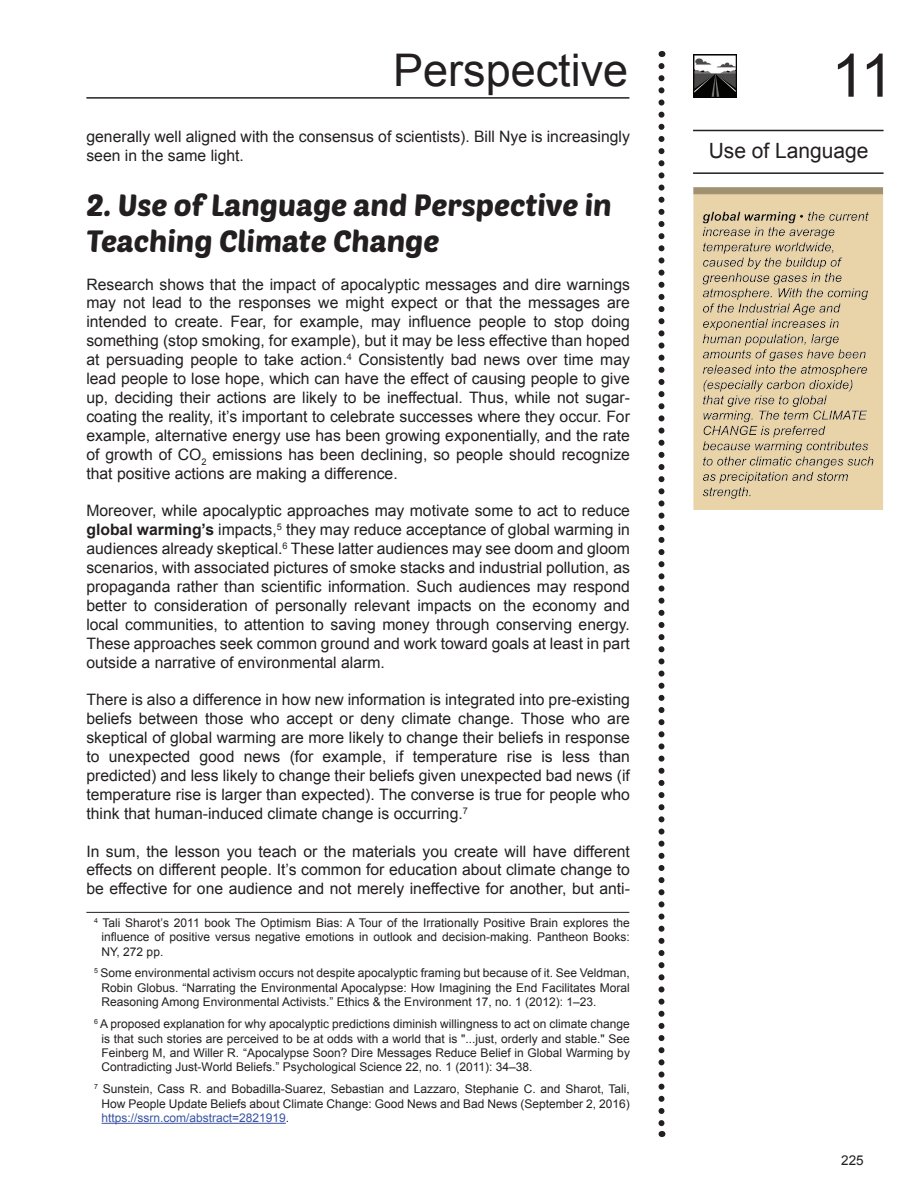
<style>
.page{position:relative;width:918px;height:1188px;background:#fff}
.page>*{position:absolute;margin:0;border:0;box-sizing:border-box;transform-origin:0 0}
.t1{font:60px "Arial";color:#231f20}
.t2{font:45px "Arial";color:#231f20}
.t3{font:30px/36px "Poetsen One";color:#231f20}
.t4{font:21px "Arial";color:#231f20}
.t5{font:15.75px/18.9px "Arial";color:#231f20;text-align:justify}
.t6{font:13.5px "Arial";color:#231f20}
.t7{font:12px/14.4px "Arial";color:#231f20;text-align:justify}
.s1{font-weight:700}
.s2{color:#3853a3}
</style>
<div class="page">
<svg style="left:658px;top:66px;width:6px;height:1071px"></svg>
<svg style="left:693px;top:187px;width:191px;height:323px;background:#d4c29d"></svg>
<hr style="left:693px;top:172px;width:191px;height:2px;background:#231f20">
<hr style="left:693px;top:130px;width:191px;height:1px;background:#231f20">
<hr style="left:86px;top:97px;width:543px;height:2px;background:#231f20">
<hr style="left:102px;top:1123px;width:184px;height:1px;background:#3853a3">
<hr style="left:86px;top:912px;width:543px;height:1px;background:#231f20">
<img style="left:693px;top:54px;width:43px;height:44px">
<h2 class="t2" style="left:393px;top:41px;width:237px">Perspective</h2>
<h1 class="t1" style="left:831px;top:36px;width:64px">11</h1>
<p class="t5" style="left:86px;top:127px;width:545px">generally well aligned with the consensus of scientists). Bill Nye is increasingly seen in the same light.</p>
<h3 class="t3" style="left:86px;top:186px;width:527px">2. Use of Language and Perspective in<br>Teaching Climate Change</h3>
<p class="t5" style="left:86px;top:275px;width:545px">Research shows that the impact of apocalyptic messages and dire warnings may not lead to the responses we might expect or that the messages are intended to create. Fear, for example, may influence people to stop doing something (stop smoking, for example), but it may be less effective than hoped at persuading people to take action.<sup>4</sup> Consistently bad news over time may lead people to lose hope, which can have the effect of causing people to give up, deciding their actions are likely to be ineffectual. Thus, while not sugar&shy;coating the reality, it’s important to celebrate successes where they occur. For example, alternative energy use has been growing exponentially, and the rate of growth of CO<sub>2</sub> emissions has been declining, so people should recognize that positive actions are making a difference.</p>
<p class="t5" style="left:86px;top:502px;width:545px">Moreover, while apocalyptic approaches may motivate some to act to reduce <span class="s1">global warming’s</span> impacts,<sup>5</sup> they may reduce acceptance of global warming in audiences already skeptical.<sup>6</sup> These latter audiences may see doom and gloom scenarios, with associated pictures of smoke stacks and industrial pollution, as propaganda rather than scientific information. Such audiences may respond better to consideration of personally relevant impacts on the economy and local communities, to attention to saving money through conserving energy.<br>These approaches seek common ground and work toward goals at least in part outside a narrative of environmental alarm.</p>
<p class="t5" style="left:86px;top:691px;width:545px">There is also a difference in how new information is integrated into pre-existing beliefs between those who accept or deny climate change. Those who are skeptical of global warming are more likely to change their beliefs in response to unexpected good news (for example, if temperature rise is less than predicted) and less likely to change their beliefs given unexpected bad news (if temperature rise is larger than expected). The converse is true for people who think that human-induced climate change is occurring.<sup>7</sup></p>
<p class="t5" style="left:86px;top:842px;width:545px">In sum, the lesson you teach or the materials you create will have different effects on different people. It’s common for education about climate change to be effective for one audience and not merely ineffective for another, but anti-</p>
<p class="t7" style="left:102px;top:915px;width:530px;text-indent:-8px"><sup>4</sup> Tali Sharot’s 2011 book The Optimism Bias: A Tour of the Irrationally Positive Brain explores the influence of positive versus negative emotions in outlook and decision-making. Pantheon Books:<br>NY, 272 pp.</p>
<p class="t7" style="left:102px;top:966px;width:530px;text-indent:-8px"><sup>5</sup> Some environmental activism occurs not despite apocalyptic framing but because of it. See Veldman, Robin Globus. “Narrating the Environmental Apocalypse: How Imagining the End Facilitates Moral Reasoning Among Environmental Activists.” Ethics &amp; the Environment 17, no. 1 (2012): 1–23.</p>
<p class="t7" style="left:102px;top:1017px;width:530px;text-indent:-8px"><sup>6</sup> A proposed explanation for why apocalyptic predictions diminish willingness to act on climate change is that such stories are perceived to be at odds with a world that is "...just, orderly and stable." See Feinberg M, and Willer R. “Apocalypse Soon? Dire Messages Reduce Belief in Global Warming by Contradicting Just-World Beliefs.” Psychological Science 22, no. 1 (2011): 34–38.</p>
<p class="t7" style="left:102px;top:1082px;width:530px;text-indent:-8px"><sup>7</sup> Sunstein, Cass R. and Bobadilla-Suarez, Sebastian and Lazzaro, Stephanie C. and Sharot, Tali, How People Update Beliefs about Climate Change: Good News and Bad News (September 2, 2016) <span class="s2">https://ssrn.com/abstract=2821919</span>.</p>
<h3 class="t4" style="left:709px;top:137px;width:161px">Use of Language</h3>
<p class="t6" style="left:841px;top:1151px;width:24px">225</p>
</div>
